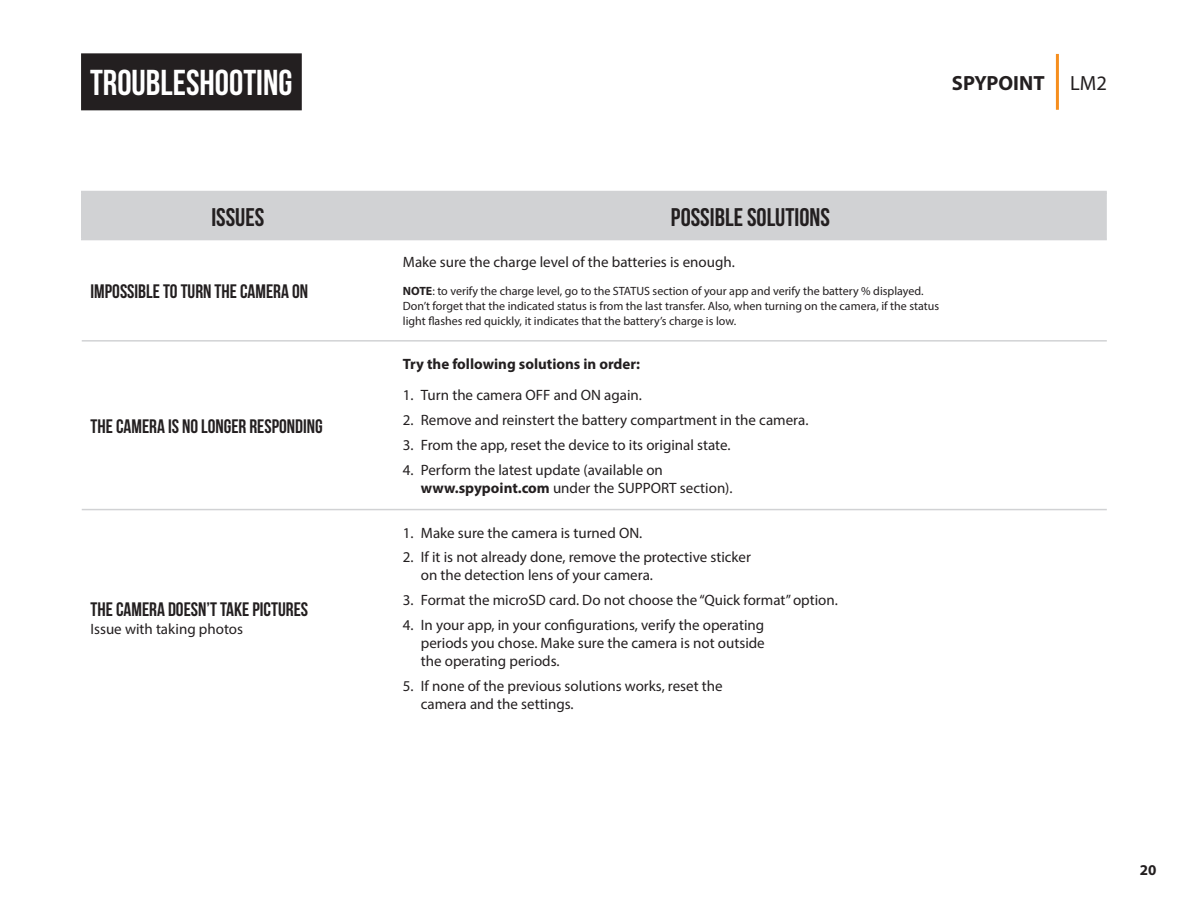
<style>
.page{position:relative;width:1188px;height:918px;background:#fff}
.page>*{position:absolute;margin:0;border:0;box-sizing:border-box;transform-origin:0 0}
.TABLE_DES_MATIÈRES{font:700 36px "Bebas Neue";color:#fff}
.TITRE_CENTRÉ{font:700 25.5px "Bebas Neue";color:#231f20}
.t1{font:700 20.55px "Myriad Pro";color:#231f20}
.SOUS-TITRE{font:700 19.5px "Bebas Neue";color:#231f20}
.SOUS-TITRE_TABLEAU{font:700 19.5px "Bebas Neue";color:#231f20}
.TEXTE_COURANT{font:15px/18px "Myriad Pro";color:#231f20}
.TEXTE_COURANT-2{font:700 15px "Myriad Pro";color:#231f20}
.NOTES{font:12px/15px "Myriad Pro";color:#231f20}
.s1{font-weight:400}
.s2{font-weight:700}
</style>
<div class="page">
<hr style="left:1056px;top:54px;width:3px;height:56px;background:#f68e1e">
<div style="left:82px;top:194px;width:1025px;height:45px;background:#d1d2d4"></div>
<svg style="left:82px;top:240px;width:312px;height:271px"></svg>
<svg style="left:394px;top:240px;width:713px;height:271px"></svg>
<hr style="left:81px;top:191px;width:313px;height:3px;background:#d1d2d4">
<hr style="left:394px;top:191px;width:713px;height:3px;background:#d1d2d4">
<hr style="left:81px;top:194px;width:1px;height:45px;background:#d1d2d4">
<hr style="left:81px;top:239px;width:313px;height:1px;background:#d1d2d4">
<hr style="left:394px;top:239px;width:713px;height:1px;background:#d1d2d4">
<hr style="left:82px;top:340px;width:312px;height:2px;background:#d1d2d4">
<hr style="left:82px;top:509px;width:312px;height:1px;background:#d1d2d4">
<hr style="left:394px;top:340px;width:713px;height:2px;background:#d1d2d4">
<hr style="left:394px;top:509px;width:713px;height:1px;background:#d1d2d4">
<div style="left:81px;top:53px;width:221px;height:57px;background:#231f20"></div>
<p class="TABLE_DES_MATIÈRES" style="left:90px;top:63px;width:204px">TROUBLESHOOTING</p>
<h3 class="t1" style="left:952px;top:69px;width:157px">SPYPOINT <span class="s1">LM2</span></h3>
<p class="TITRE_CENTRÉ" style="left:211px;top:203px;width:54px">ISSUES</p>
<p class="TITRE_CENTRÉ" style="left:671px;top:203px;width:160px">POSSIBLE SOLUTIONS</p>
<p class="SOUS-TITRE" style="left:91px;top:280px;width:219px">IMPOSSIBLE TO TURN THE CAMERA ON</p>
<p class="SOUS-TITRE" style="left:91px;top:415px;width:234px">THE CAMERA IS NO LONGER RESPONDING</p>
<p class="SOUS-TITRE_TABLEAU" style="left:91px;top:598px;width:219px">THE CAMERA DOESN’T TAKE PICTURES</p>
<p class="TEXTE_COURANT" style="left:91px;top:620px;width:154px">Issue with taking photos</p>
<p class="TEXTE_COURANT" style="left:403px;top:252px;width:333px">Make sure the charge level of the batteries is enough.</p>
<p class="NOTES" style="left:403px;top:283px;width:538px"><span class="s2">NOTE</span>: to verify the charge level, go to the STATUS section of your app and verify the battery % displayed.<br>Don’t forget that the indicated status is from the last transfer. Also, when turning on the camera, if the status light flashes red quickly, it indicates that the battery’s charge is low.</p>
<p class="TEXTE_COURANT-2" style="left:403px;top:354px;width:239px">Try the following solutions in order:</p>
<p class="TEXTE_COURANT" style="left:403px;top:386px;width:241px">1. Turn the camera OFF and ON again.</p>
<p class="TEXTE_COURANT" style="left:403px;top:411px;width:407px">2. Remove and reinstert the battery compartment in the camera.</p>
<p class="TEXTE_COURANT" style="left:403px;top:436px;width:329px">3. From the app, reset the device to its original state.</p>
<p class="TEXTE_COURANT" style="left:421px;top:460px;width:313px;text-indent:-18px">4. Perform the latest update (available on <span class="s2">www.spypoint.com</span> under the SUPPORT section).</p>
<p class="TEXTE_COURANT" style="left:403px;top:523px;width:241px">1. Make sure the camera is turned ON.</p>
<p class="TEXTE_COURANT" style="left:421px;top:548px;width:332px;text-indent:-18px">2. If it is not already done, remove the protective sticker on the detection lens of your camera.</p>
<p class="TEXTE_COURANT" style="left:403px;top:591px;width:437px">3. Format the microSD card. Do not choose the “Quick format” option.</p>
<p class="TEXTE_COURANT" style="left:421px;top:616px;width:345px;text-align:justify;text-indent:-18px">4. In your app, in your configurations, verify the operating periods you chose. Make sure the camera is not outside the operating periods.</p>
<p class="TEXTE_COURANT" style="left:421px;top:676px;width:303px;text-indent:-18px">5. If none of the previous solutions works, reset the camera and the settings.</p>
<p class="TEXTE_COURANT-2" style="left:1140px;top:860px;width:18px">20</p>
</div>
